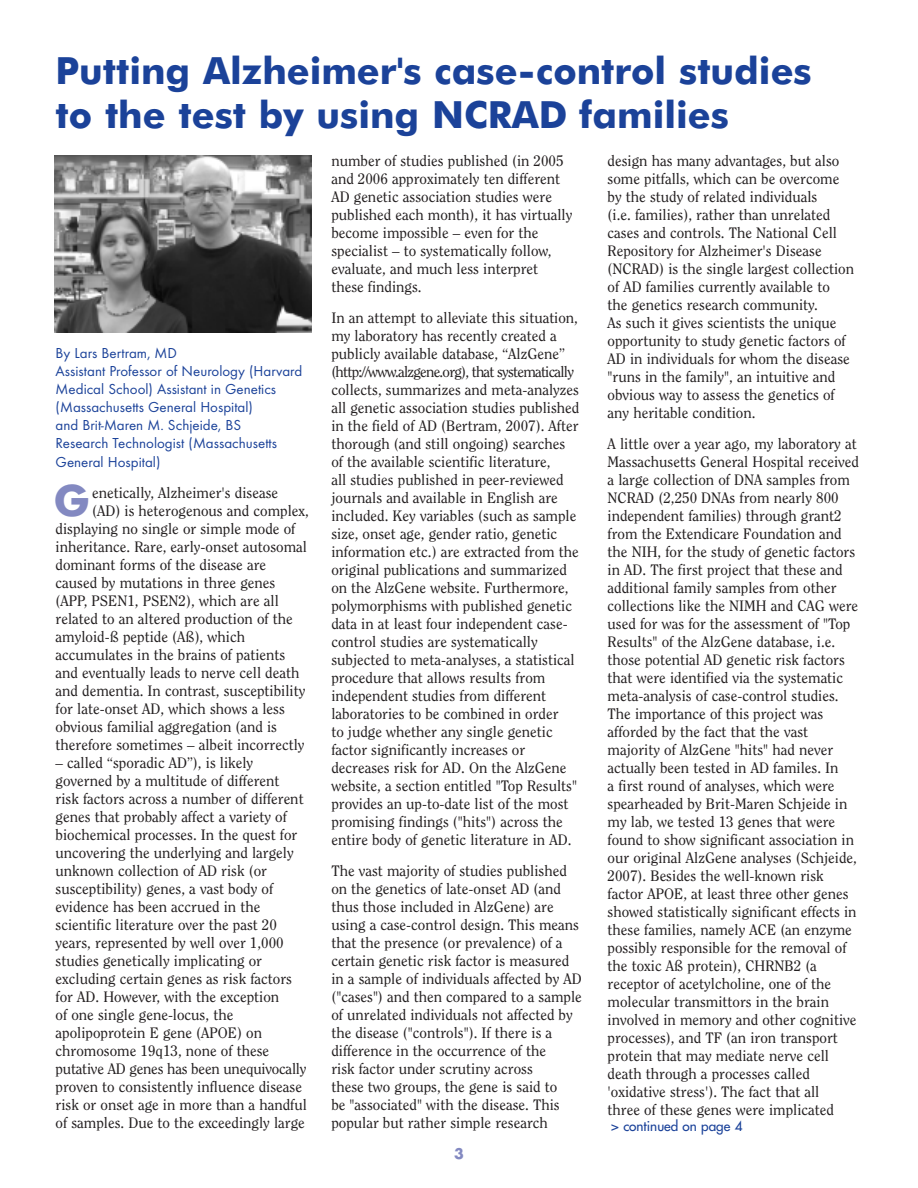
<style>
.page{position:relative;width:918px;height:1188px;background:#fff}
.page>*{position:absolute;margin:0;border:0;box-sizing:border-box;transform-origin:0 0}
.t1{font:700 43.5px "Futura BT";color:#8389c1}
.t2{font:700 37.5px/43.5px "Futura BT";color:#1b4299}
.t3{font:15px/18px "Clearface";color:#231f20}
.t4{font:15px/18px "Futura T";color:#1b4299}
.t5{font:700 14.25px "Futura";color:#8389c1}
.t6{font:13.5px "Futura";color:#1b4299}
</style>
<div class="page">
<img style="left:54px;top:155px;width:258px;height:177px">
<h2 class="t2" style="left:56px;top:52px;width:758px">Putting Alzheimer's case-control studies to the test by using NCRAD families</h2>
<p class="t4" style="left:56px;top:344px;width:248px">By Lars Bertram, MD<br>Assistant Professor of Neurology (Harvard Medical School) Assistant in Genetics (Massachusetts General Hospital)<br>and Brit-Maren M. Schjeide, BS<br>Research Technologist (Massachusetts</p>
<p class="t4" style="left:56px;top:453px;width:106px">General Hospital)</p>
<p class="t3" style="left:92px;top:485px;width:188px">enetically, Alzheimer's disease</p>
<p class="t3" style="left:92px;top:503px;width:218px">(AD) is heterogenous and complex,</p>
<p class="t3" style="left:56px;top:521px;width:241px">displaying no single or simple mode of</p>
<p class="t3" style="left:56px;top:539px;width:253px">inheritance. Rare, early-onset autosomal</p>
<p class="t3" style="left:56px;top:557px;width:212px">dominant forms of the disease are</p>
<p class="t3" style="left:56px;top:575px;width:221px">caused by mutations in three genes</p>
<p class="t3" style="left:56px;top:593px;width:225px">(APP, PSEN1, PSEN2), which are all</p>
<p class="t3" style="left:56px;top:611px;width:239px">related to an altered production of the</p>
<p class="t3" style="left:56px;top:629px;width:191px">amyloid-ß peptide (Aß), which</p>
<p class="t3" style="left:56px;top:647px;width:231px">accumulates in the brains of patients</p>
<p class="t3" style="left:56px;top:665px;width:245px">and eventually leads to nerve cell death</p>
<p class="t3" style="left:56px;top:683px;width:251px">and dementia. In contrast, susceptibility</p>
<p class="t3" style="left:56px;top:701px;width:231px">for late-onset AD, which shows a less</p>
<p class="t3" style="left:56px;top:719px;width:223px">obvious familial aggregation (and is</p>
<p class="t3" style="left:56px;top:737px;width:250px">therefore sometimes – albeit incorrectly</p>
<p class="t3" style="left:56px;top:755px;width:253px">– called “sporadic AD”), is likely governed by a multitude of different<br>risk factors across a number of different genes that probably affect a variety of biochemical processes. In the quest for uncovering the underlying and largely unknown collection of AD risk (or susceptibility) genes, a vast body of evidence has been accrued in the scientific literature over the past 20 years, represented by well over 1,000 studies genetically implicating or excluding certain genes as risk factors for AD. However, with the exception<br>of one single gene-locus, the apolipoprotein E gene (APOE) on chromosome 19q13, none of these putative AD genes has been unequivocally proven to consistently influence disease risk or onset age in more than a handful of samples. Due to the exceedingly large</p>
<h1 class="t1" style="left:53px;top:483px;width:38px">G</h1>
<p class="t3" style="left:331px;top:152px;width:243px">number of studies published (in 2005 and 2006 approximately ten different AD genetic association studies were published each month), it has virtually become impossible – even for the specialist – to systematically follow, evaluate, and much less interpret these findings.</p>
<p class="t3" style="left:331px;top:309px;width:250px">In an attempt to alleviate this situation, my laboratory has recently created a publicly available database, “AlzGene” (http://www.alzgene.org), that systematically collects, summarizes and meta-analyzes all genetic association studies published in the field of AD (Bertram, 2007). After thorough (and still ongoing) searches of the available scientific literature,<br>all studies published in peer-reviewed journals and available in English are included. Key variables (such as sample size, onset age, gender ratio, genetic information etc.) are extracted from the original publications and summarized on the AlzGene website. Furthermore, polymorphisms with published genetic data in at least four independent case&shy;control studies are systematically subjected to meta-analyses, a statistical procedure that allows results from independent studies from different laboratories to be combined in order<br>to judge whether any single genetic factor significantly increases or decreases risk for AD. On the AlzGene website, a section entitled "Top Results" provides an up-to-date list of the most promising findings ("hits") across the entire body of genetic literature in AD.</p>
<p class="t3" style="left:331px;top:862px;width:252px">The vast majority of studies published on the genetics of late-onset AD (and thus those included in AlzGene) are using a case-control design. This means that the presence (or prevalence) of a certain genetic risk factor is measured in a sample of individuals affected by AD ("cases") and then compared to a sample of unrelated individuals not affected by the disease ("controls"). If there is a difference in the occurrence of the<br>risk factor under scrutiny across<br>these two groups, the gene is said to<br>be "associated" with the disease. This popular but rather simple research</p>
<p class="t5" style="left:454px;top:1147px;width:11px">3</p>
<p class="t3" style="left:608px;top:153px;width:248px">design has many advantages, but also some pitfalls, which can be overcome by the study of related individuals<br>(i.e. families), rather than unrelated cases and controls. The National Cell Repository for Alzheimer's Disease (NCRAD) is the single largest collection of AD families currently available to<br>the genetics research community.<br>As such it gives scientists the unique opportunity to study genetic factors of AD in individuals for whom the disease "runs in the family", an intuitive and obvious way to assess the genetics of any heritable condition.</p>
<p class="t3" style="left:608px;top:436px;width:253px">A little over a year ago, my laboratory at Massachusetts General Hospital received a large collection of DNA samples from NCRAD (2,250 DNAs from nearly 800 independent families) through grant2 from the Extendicare Foundation and the NIH, for the study of genetic factors in AD. The first project that these and additional family samples from other collections like the NIMH and CAG were used for was for the assessment of "Top Results" of the AlzGene database, i.e. those potential AD genetic risk factors that were identified via the systematic meta-analysis of case-control studies.<br>The importance of this project was afforded by the fact that the vast majority of AlzGene "hits" had never actually been tested in AD familes. In<br>a first round of analyses, which were spearheaded by Brit-Maren Schjeide in my lab, we tested 13 genes that were found to show significant association in our original AlzGene analyses (Schjeide, 2007). Besides the well-known risk factor APOE, at least three other genes showed statistically significant effects in these families, namely ACE (an enzyme possibly responsible for the removal of the toxic Aß protein), CHRNB2 (a receptor of acetylcholine, one of the molecular transmittors in the brain involved in memory and other cognitive processes), and TF (an iron transport protein that may mediate nerve cell death through a processes called 'oxidative stress'). The fact that all<br>three of these genes were implicated</p>
<p class="t6" style="left:611px;top:1119px;width:133px">&gt; continued on page 4</p>
</div>
